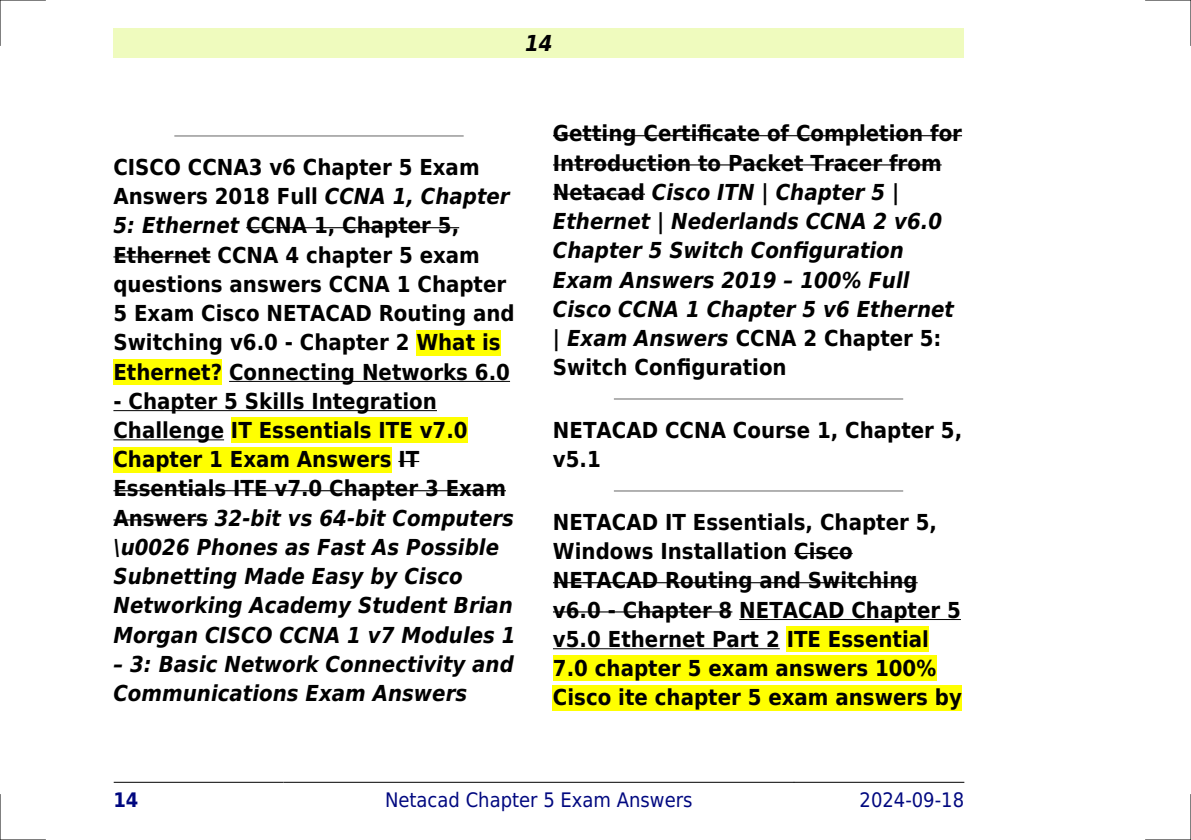
<style>
.page{position:relative;width:1191px;height:840px;background:#fff}
.page>*{position:absolute;margin:0;border:0;box-sizing:border-box;transform-origin:0 0}
.t1{font:700 22px/29.2px "DejaVu Sans Condensed";color:#000}
.t2{font:italic 700 22px/29.2px "DejaVu Sans Condensed";color:#000}
.t3{font:20px "DejaVu Sans Condensed";color:#000880}
.t4{font:700 20px "DejaVu Sans Condensed";color:#000880}
.s1{font-style:italic}
.s2{font-style:normal}
</style>
<div class="page">
<div style="left:113px;top:28px;width:851px;height:30px;background:#effbbe"></div>
<hr style="left:114px;top:781px;width:169px;height:1px;background:#000">
<hr style="left:284px;top:781px;width:509px;height:1px;background:#000">
<hr style="left:794px;top:781px;width:170px;height:1px;background:#000">
<hr style="left:175px;top:135px;width:288px;height:2px;background:#999">
<hr style="left:246px;top:227px;width:213px;height:1px;background:#000">
<hr style="left:113px;top:256px;width:98px;height:1px;background:#000">
<div style="left:416px;top:330px;width:84px;height:25px;background:#ff0"></div>
<div style="left:113px;top:359px;width:109px;height:25px;background:#ff0"></div>
<hr style="left:229px;top:381px;width:281px;height:1px;background:#000">
<hr style="left:113px;top:410px;width:324px;height:1px;background:#000">
<hr style="left:113px;top:439px;width:111px;height:1px;background:#000">
<div style="left:231px;top:417px;width:237px;height:26px;background:#ff0"></div>
<div style="left:113px;top:446px;width:278px;height:26px;background:#ff0"></div>
<hr style="left:398px;top:460px;width:21px;height:2px;background:#000">
<hr style="left:113px;top:490px;width:393px;height:1px;background:#000">
<hr style="left:113px;top:519px;width:95px;height:1px;background:#000">
<hr style="left:553px;top:135px;width:409px;height:1px;background:#000">
<hr style="left:553px;top:164px;width:388px;height:1px;background:#000">
<hr style="left:553px;top:193px;width:92px;height:2px;background:#000">
<hr style="left:614px;top:398px;width:288px;height:1px;background:#999">
<hr style="left:614px;top:490px;width:288px;height:1px;background:#999">
<hr style="left:794px;top:552px;width:58px;height:1px;background:#000">
<hr style="left:553px;top:582px;width:364px;height:1px;background:#000">
<hr style="left:553px;top:611px;width:179px;height:1px;background:#000">
<hr style="left:739px;top:618px;width:222px;height:1px;background:#000">
<hr style="left:553px;top:648px;width:226px;height:1px;background:#000">
<div style="left:786px;top:626px;width:143px;height:25px;background:#ff0"></div>
<div style="left:553px;top:655px;width:383px;height:26px;background:#ff0"></div>
<div style="left:553px;top:684px;width:409px;height:26px;background:#ff0"></div>
<hr style="left:0;top:0;width:45px;height:1px;background:#000">
<hr style="left:1145px;top:0;width:46px;height:1px;background:#000">
<hr style="left:0;top:839px;width:45px;height:1px;background:#000">
<hr style="left:1145px;top:839px;width:46px;height:1px;background:#000">
<hr style="left:0;top:0;width:1px;height:45px;background:#000">
<hr style="left:0;top:794px;width:1px;height:45px;background:#000">
<hr style="left:1190px;top:0;width:1px;height:45px;background:#000">
<hr style="left:1190px;top:794px;width:1px;height:45px;background:#000">
<p class="t2" style="left:525px;top:28px;width:29px">14</p>
<p class="t1" style="left:113px;top:153px;width:403px">CISCO CCNA3 v6 Chapter 5 Exam<br>Answers 2018 Full <span class="s1">CCNA 1, Chapter<br>5: Ethernet</span> CCNA 1, Chapter 5,<br>Ethernet CCNA 4 chapter 5 exam questions answers CCNA 1 Chapter<br>5 Exam Cisco NETACAD Routing and<br>Switching v6.0 - Chapter 2 What is<br>Ethernet? Connecting Networks 6.0</p>
<p class="t1" style="left:113px;top:386px;width:325px">- Chapter 5 Skills Integration</p>
<p class="t1" style="left:113px;top:415px;width:356px">Challenge IT Essentials ITE v7.0</p>
<p class="t1" style="left:113px;top:444px;width:307px">Chapter 1 Exam Answers IT</p>
<p class="t1" style="left:113px;top:474px;width:394px">Essentials ITE v7.0 Chapter 3 Exam</p>
<p class="t2" style="left:113px;top:503px;width:402px"><span class="s2">Answers</span> 32-bit vs 64-bit Computers</p>
<p class="t2" style="left:113px;top:532px;width:387px">\u0026 Phones as Fast As Possible</p>
<p class="t2" style="left:113px;top:561px;width:351px">Subnetting Made Easy by Cisco</p>
<p class="t2" style="left:113px;top:590px;width:401px">Networking Academy Student Brian</p>
<p class="t2" style="left:113px;top:620px;width:404px">Morgan CISCO CCNA 1 v7 Modules 1</p>
<p class="t2" style="left:130px;top:649px;width:385px">3: Basic Network Connectivity and</p>
<p class="t2" style="left:113px;top:678px;width:355px">Communications Exam Answers</p>
<p class="t2" style="left:553px;top:119px;width:410px"><span class="s2">Getting Certificate of Completion for<br>Introduction to Packet Tracer from<br>Netacad</span> Cisco ITN | Chapter 5 |<br>Ethernet | Nederlands CCNA 2 v6.0<br>Chapter 5 Switch Configuration<br>Exam Answers 2019 100% Full<br>Cisco CCNA 1 Chapter 5 v6 Ethernet | Exam Answers <span class="s2">CCNA 2 Chapter 5:<br>Switch Configuration</span></p>
<p class="t1" style="left:553px;top:415px;width:411px">NETACAD CCNA Course 1, Chapter 5, v5.1</p>
<p class="t1" style="left:553px;top:507px;width:410px">NETACAD IT Essentials, Chapter 5,<br>Windows Installation Cisco<br>NETACAD Routing and Switching v6.0 - Chapter 8 NETACAD Chapter 5 v5.0 Ethernet Part 2 ITE Essential<br>7.0 chapter 5 exam answers 100%<br>Cisco ite chapter 5 exam answers by</p>
<p class="t4" style="left:113px;top:787px;width:27px">14</p>
<p class="t3" style="left:385px;top:787px;width:309px">Netacad Chapter 5 Exam Answers</p>
<p class="t3" style="left:859px;top:787px;width:106px">2024-09-18</p>
</div>
